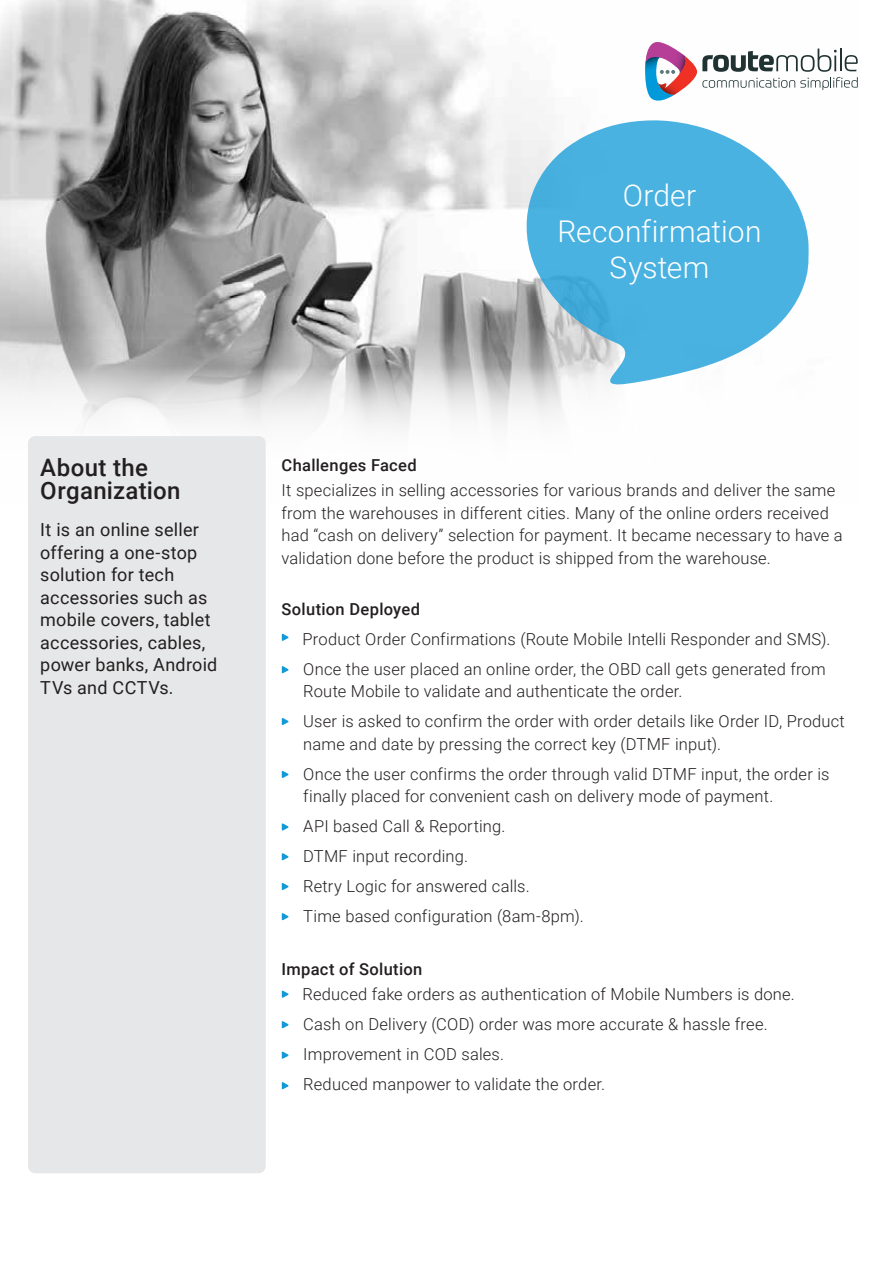
<style>
.page{position:relative;width:893px;height:1263px;background:#fff}
.page>*{position:absolute;margin:0;border:0;box-sizing:border-box;transform-origin:0 0}
.t1{font:300 30px/36px "Roboto";letter-spacing:.005em;color:#fff;text-align:center}
.t2{font:500 24px/22.5px "Roboto";letter-spacing:.015em;color:#231f20}
.t3{font:18px/22.5px "Roboto";letter-spacing:.015em;color:#231f20}
.t4{font:300 16.5px/30px "Roboto";letter-spacing:.01em;color:#231f20}
.t5{font:500 16.5px "Roboto";letter-spacing:.02em;color:#231f20}
</style>
<div class="page">
<img style="left:0;top:0;width:527px;height:325px">
<svg style="left:0;top:325px;width:624px;height:103px"></svg>
<div style="left:28px;top:436px;width:238px;height:737px;background:#e6e7e8;border-radius:7px"></div>
<svg style="left:645px;top:42px;width:213px;height:59px"></svg>
<svg style="left:527px;top:120px;width:282px;height:264px;fill:#4ab2e1"></svg>
<svg style="left:282px;top:634px;width:7px;height:7px"></svg>
<svg style="left:282px;top:666px;width:7px;height:7px"></svg>
<svg style="left:282px;top:718px;width:7px;height:7px"></svg>
<svg style="left:282px;top:771px;width:7px;height:7px"></svg>
<svg style="left:282px;top:823px;width:7px;height:8px"></svg>
<svg style="left:282px;top:853px;width:7px;height:7px"></svg>
<svg style="left:282px;top:883px;width:7px;height:7px"></svg>
<svg style="left:282px;top:913px;width:7px;height:7px"></svg>
<svg style="left:282px;top:990px;width:7px;height:8px"></svg>
<svg style="left:282px;top:1021px;width:7px;height:7px"></svg>
<svg style="left:282px;top:1051px;width:7px;height:8px"></svg>
<svg style="left:282px;top:1082px;width:7px;height:7px"></svg>
<h1 class="t1" style="left:557px;top:176px;width:206px">Order<br>Reconfirmation<br>System</h1>
<h2 class="t2" style="left:40px;top:456px;width:142px">About the<br>Organization</h2>
<p class="t3" style="left:40px;top:518px;width:179px">It is an online seller offering a one-stop solution for tech accessories such as mobile covers, tablet accessories, cables, power banks, Android<br>TVs and CCTVs.</p>
<p class="t5" style="left:282px;top:453px;width:137px">Challenges Faced</p>
<p class="t4" style="left:282px;top:479px;width:563px;line-height:22.5px">It specializes in selling accessories for various brands and deliver the same from the warehouses in different cities. Many of the online orders received had “cash on delivery” selection for payment. It became necessary to have a validation done before the product is shipped from the warehouse.</p>
<p class="t5" style="left:282px;top:597px;width:140px">Solution Deployed</p>
<p class="t4" style="left:303px;top:623px;width:529px">Product Order Confirmations (Route Mobile Intelli Responder and SMS).<br>Once the user placed an online order, the OBD call gets generated from</p>
<p class="t4" style="left:303px;top:676px;width:543px">Route Mobile to validate and authenticate the order.<br>User is asked to confirm the order with order details like Order ID, Product</p>
<p class="t4" style="left:303px;top:728px;width:528px">name and date by pressing the correct key (DTMF input).<br>Once the user confirms the order through valid DTMF input, the order is</p>
<p class="t4" style="left:303px;top:781px;width:471px">finally placed for convenient cash on delivery mode of payment.<br>API based Call &amp; Reporting.<br>DTMF input recording.<br>Retry Logic for answered calls.<br>Time based configuration (8am-8pm).</p>
<p class="t5" style="left:282px;top:957px;width:142px">Impact of Solution</p>
<p class="t4" style="left:303px;top:979px;width:494px">Reduced fake orders as authentication of Mobile Numbers is done.<br>Cash on Delivery (COD) order was more accurate &amp; hassle free.<br>Improvement in COD sales.<br>Reduced manpower to validate the order.</p>
</div>
